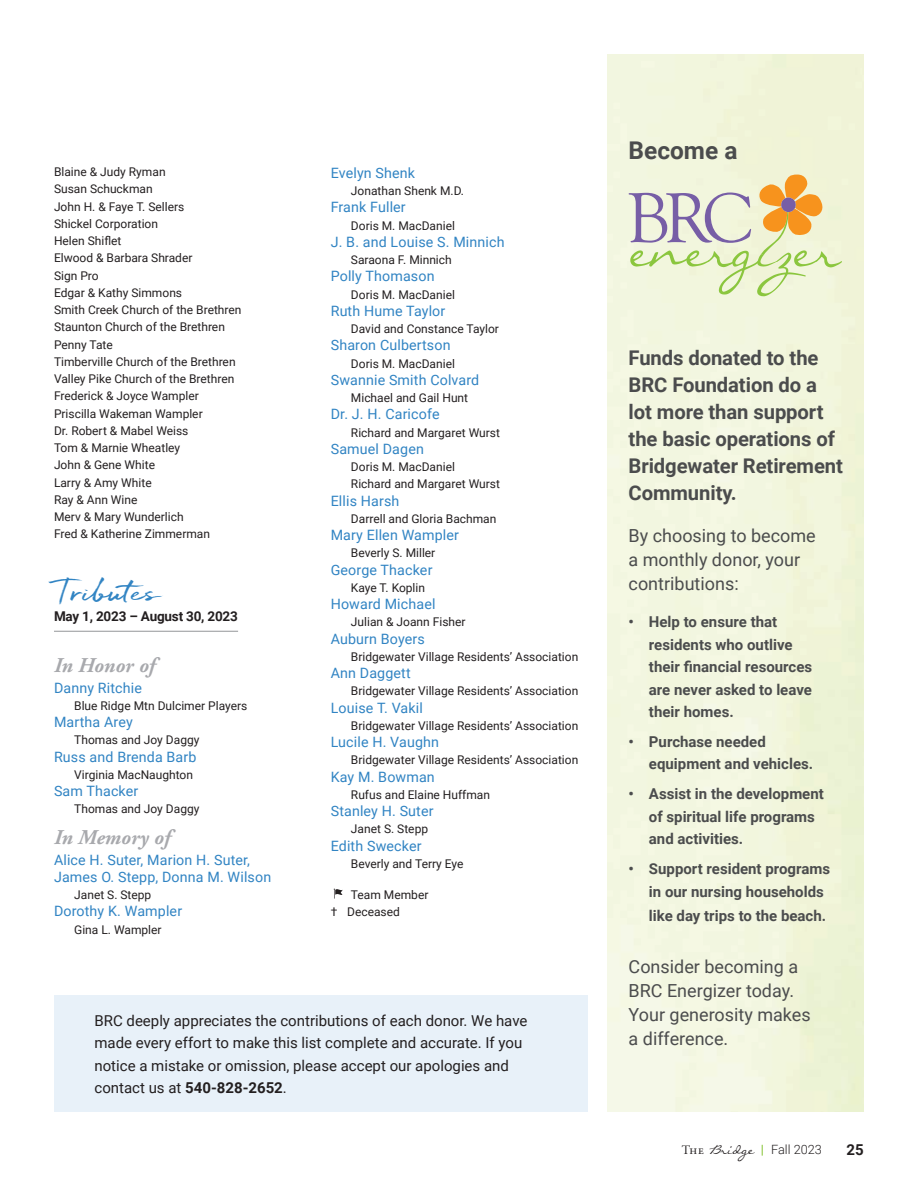
<style>
.page{position:relative;width:918px;height:1188px;background:#fff}
.page>*{position:absolute;margin:0;border:0;box-sizing:border-box;transform-origin:0 0}
.t1{font:25.5px "Quickbrush";color:#3184c3;scale:1.18 1}
.t2{font:700 24.45px "Roboto";color:#4b4c4d}
.t3{font:italic 700 21px "Adobe Garamond";color:#a8a9ad}
.t4{font:700 20.25px/27px "Roboto";letter-spacing:-.005em;color:#4b4c4d}
.t5{font:18px/24px "Roboto";color:#4b4c4d}
.t6{font:700 15px/22.5px "Roboto";color:#4b4c4d}
.t7{font:15px/22.5px "Roboto";color:#231f20}
.t8{font:700 15px "Roboto";color:#231f20}
.t9{font:14.25px/17.2px "Roboto";letter-spacing:.01em;color:#3184c3}
.t10{font:700 13.5px "Roboto";letter-spacing:-.015em;color:#231f20}
.t11{font:300 12.75px "Roboto";color:#231f20}
.t12{font:12px/17.2px "Roboto";color:#231f20}
.s1{font-weight:700}
.s2{font-family:"Adobe Garamond Pro";font-weight:400}
.s3{font-family:"Callie Hand";font-weight:400;font-size:18px}
.s4{font-weight:500;color:#8bc63e}
</style>
<div class="page">
<hr style="left:54px;top:631px;width:184px;height:1px;background:#939598">
<svg style="left:334px;top:889px;width:9px;height:10px"></svg>
<div style="left:54px;top:996px;width:533px;height:116px;background:#e8f1f9"></div>
<svg style="left:629px;top:174px;width:213px;height:122px;background:#e3dfbf"></svg>
<p class="t12" style="left:54px;top:163px;width:189px">Blaine &amp; Judy Ryman<br>Susan Schuckman<br>John H. &amp; Faye T. Sellers<br>Shickel Corporation<br>Helen Shiflet<br>Elwood &amp; Barbara Shrader<br>Sign Pro<br>Edgar &amp; Kathy Simmons<br>Smith Creek Church of the Brethren<br>Staunton Church of the Brethren<br>Penny Tate<br>Timberville Church of the Brethren<br>Valley Pike Church of the Brethren<br>Frederick &amp; Joyce Wampler<br>Priscilla Wakeman Wampler<br>Dr. Robert &amp; Mabel Weiss<br>Tom &amp; Marnie Wheatley<br>John &amp; Gene White<br>Larry &amp; Amy White<br>Ray &amp; Ann Wine<br>Merv &amp; Mary Wunderlich<br>Fred &amp; Katherine Zimmerman</p>
<h1 class="t1" style="left:54px;top:576px;width:91px">Tributes</h1>
<p class="t10" style="left:54px;top:607px;width:185px">May 1, 2023 – August 30, 2023</p>
<h3 class="t3" style="left:54px;top:654px;width:103px">In Honor of</h3>
<p class="t9" style="left:54px;top:678px;width:90px">Danny Ritchie</p>
<p class="t12" style="left:74px;top:697px;width:175px">Blue Ridge Mtn Dulcimer Players</p>
<p class="t9" style="left:54px;top:713px;width:80px">Martha Arey</p>
<p class="t12" style="left:74px;top:731px;width:127px">Thomas and Joy Daggy</p>
<p class="t9" style="left:54px;top:747px;width:144px">Russ and Brenda Barb</p>
<p class="t12" style="left:74px;top:766px;width:120px">Virginia MacNaughton</p>
<p class="t9" style="left:54px;top:782px;width:86px">Sam Thacker</p>
<p class="t12" style="left:74px;top:800px;width:127px">Thomas and Joy Daggy</p>
<h3 class="t3" style="left:54px;top:826px;width:118px">In Memory of</h3>
<p class="t9" style="left:54px;top:850px;width:219px">Alice H. Suter, Marion H. Suter,<br>James O. Stepp, Donna M. Wilson</p>
<p class="t12" style="left:74px;top:886px;width:79px">Janet S. Stepp</p>
<p class="t9" style="left:54px;top:902px;width:130px">Dorothy K. Wampler</p>
<p class="t12" style="left:74px;top:920px;width:89px">Gina L. Wampler</p>
<p class="t9" style="left:331px;top:164px;width:86px">Evelyn Shenk</p>
<p class="t12" style="left:351px;top:182px;width:115px">Jonathan Shenk M.D.</p>
<p class="t9" style="left:331px;top:198px;width:77px">Frank Fuller</p>
<p class="t12" style="left:351px;top:216px;width:105px">Doris M. MacDaniel</p>
<p class="t9" style="left:331px;top:233px;width:175px">J. B. and Louise S. Minnich</p>
<p class="t12" style="left:351px;top:251px;width:102px">Saraona F. Minnich</p>
<p class="t9" style="left:331px;top:267px;width:105px">Polly Thomason</p>
<p class="t12" style="left:351px;top:285px;width:105px">Doris M. MacDaniel</p>
<p class="t9" style="left:331px;top:302px;width:116px">Ruth Hume Taylor</p>
<p class="t12" style="left:351px;top:320px;width:149px">David and Constance Taylor</p>
<p class="t9" style="left:331px;top:336px;width:121px">Sharon Culbertson</p>
<p class="t12" style="left:351px;top:354px;width:105px">Doris M. MacDaniel</p>
<p class="t9" style="left:331px;top:371px;width:150px">Swannie Smith Colvard</p>
<p class="t12" style="left:351px;top:389px;width:119px">Michael and Gail Hunt</p>
<p class="t9" style="left:331px;top:405px;width:110px">Dr. J. H. Caricofe</p>
<p class="t12" style="left:351px;top:423px;width:151px">Richard and Margaret Wurst</p>
<p class="t9" style="left:331px;top:440px;width:95px">Samuel Dagen</p>
<p class="t12" style="left:351px;top:458px;width:151px">Doris M. MacDaniel<br>Richard and Margaret Wurst</p>
<p class="t9" style="left:331px;top:491px;width:70px">Ellis Harsh</p>
<p class="t12" style="left:351px;top:510px;width:147px">Darrell and Gloria Bachman</p>
<p class="t9" style="left:331px;top:526px;width:130px">Mary Ellen Wampler</p>
<p class="t12" style="left:351px;top:544px;width:86px">Beverly S. Miller</p>
<p class="t9" style="left:331px;top:560px;width:103px">George Thacker</p>
<p class="t12" style="left:351px;top:579px;width:76px">Kaye T. Koplin</p>
<p class="t9" style="left:331px;top:595px;width:106px">Howard Michael</p>
<p class="t12" style="left:351px;top:613px;width:116px">Julian &amp; Joann Fisher</p>
<p class="t9" style="left:331px;top:629px;width:96px">Auburn Boyers</p>
<p class="t12" style="left:351px;top:648px;width:229px">Bridgewater Village Residents’ Association</p>
<p class="t9" style="left:331px;top:664px;width:81px">Ann Daggett</p>
<p class="t12" style="left:351px;top:682px;width:229px">Bridgewater Village Residents’ Association</p>
<p class="t9" style="left:331px;top:698px;width:94px">Louise T. Vakil</p>
<p class="t12" style="left:351px;top:717px;width:229px">Bridgewater Village Residents’ Association</p>
<p class="t9" style="left:331px;top:733px;width:110px">Lucile H. Vaughn</p>
<p class="t12" style="left:351px;top:751px;width:229px">Bridgewater Village Residents’ Association</p>
<p class="t9" style="left:331px;top:767px;width:106px">Kay M. Bowman</p>
<p class="t12" style="left:351px;top:786px;width:141px">Rufus and Elaine Huffman</p>
<p class="t9" style="left:331px;top:802px;width:104px">Stanley H. Suter</p>
<p class="t12" style="left:351px;top:820px;width:79px">Janet S. Stepp</p>
<p class="t9" style="left:331px;top:836px;width:92px">Edith Swecker</p>
<p class="t12" style="left:351px;top:855px;width:114px">Beverly and Terry Eye</p>
<p class="t12" style="left:331px;top:885px;width:99px;text-indent:20px">Team Member † Deceased</p>
<p class="t7" style="left:94px;top:1009px;width:434px">BRC deeply appreciates the contributions of each donor. We have made every effort to make this list complete and accurate. If you notice a mistake or omission, please accept our apologies and contact us at <span class="s1">540-828-2652</span>.</p>
<h2 class="t2" style="left:629px;top:133px;width:110px">Become a</h2>
<h3 class="t4" style="left:629px;top:344px;width:216px">Funds donated to the<br>BRC Foundation do a lot more than support the basic operations of<br>Bridgewater Retirement<br>Community.</h3>
<h3 class="t5" style="left:629px;top:523px;width:189px">By choosing to become a monthly donor, your contributions:</h3>
<p class="t6" style="left:649px;top:610px;width:165px;text-indent:-20px">• Help to ensure that residents who outlive their financial resources are never asked to leave their homes.</p>
<p class="t6" style="left:649px;top:730px;width:166px;text-indent:-20px">• Purchase needed equipment and vehicles.</p>
<p class="t6" style="left:649px;top:782px;width:176px;text-indent:-20px">• Assist in the development of spiritual life programs and activities.</p>
<p class="t6" style="left:649px;top:857px;width:183px;text-indent:-20px">• Support resident programs in our nursing households</p>
<p class="t6" style="left:649px;top:904px;width:179px">like day trips to the beach.</p>
<h3 class="t5" style="left:629px;top:954px;width:184px">Consider becoming a<br>BRC Energizer today.<br>Your generosity makes a difference.</h3>
<p class="t11" style="left:682px;top:1140px;width:141px"><span class="s2">The</span> <span class="s3">Bridge</span> <span class="s4">|</span> Fall 2023</p>
<p class="t8" style="left:847px;top:1139px;width:19px">25</p>
</div>
